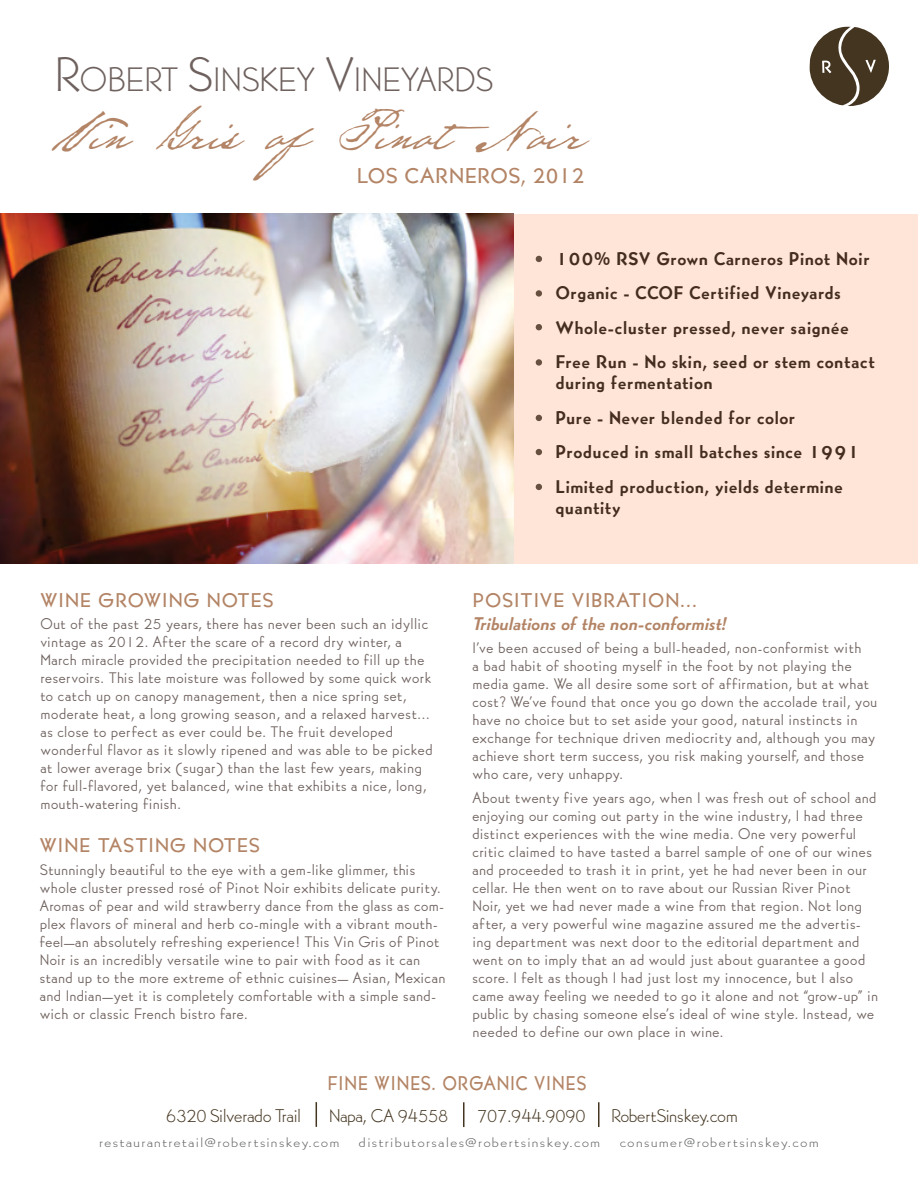
<style>
.page{position:relative;width:918px;height:1188px;background:#fff}
.page>*{position:absolute;margin:0;border:0;box-sizing:border-box;transform-origin:0 0}
.t1{font:45px "Houston Pen";color:#b38465}
.t2{font:300 33.15px "Bernhard Gothic SGOT Std";color:#6e615e}
.t3{font:500 21px "Bernhard Gothic SGOT Std";letter-spacing:.05em;color:#b38465}
.t4{font:500 19.5px "Bernhard Gothic SGOT Std";letter-spacing:.07em;color:#b38465}
.t5{font:500 19.5px "Bernhard Gothic SGOT Std";letter-spacing:.07em;color:#b38465;scale:.9 1}
.t6{font:800 18px/34.5px "Bernhard Gothic SGOT Std";letter-spacing:.04em;color:#442d1f}
.t7{font:300 18px "Bernhard Gothic SGOT Std";color:#443520}
.t8{font:italic 800 18px "Bernhard Gothic SGOT Std";letter-spacing:-.005em;color:#b38465}
.t9{font:15px/18px "Bernhard Gothic SGOT Std";letter-spacing:.03em;color:#6e615e}
.t10{font:300 13.2px "Bernhard Gothic SGOT Std";letter-spacing:.1em;color:#636466;scale:1.12 1}
.s1{font-size:47.4px}
</style>
<div class="page">
<div style="left:514px;top:214px;width:404px;height:349px;background:#fee5d8"></div>
<img style="left:0;top:214px;width:514px;height:349px">
<svg style="left:536px;top:324px;width:6px;height:6px"></svg>
<div style="left:536px;top:290px;width:6px;height:7px;background:#685041;border-radius:50%"></div>
<svg style="left:536px;top:256px;width:6px;height:6px"></svg>
<svg style="left:536px;top:415px;width:6px;height:6px"></svg>
<svg style="left:536px;top:449px;width:6px;height:6px"></svg>
<div style="left:536px;top:359px;width:6px;height:7px;background:#685041;border-radius:50%"></div>
<svg style="left:536px;top:484px;width:6px;height:6px"></svg>
<svg style="left:809px;top:27px;width:80px;height:79px"></svg>
<svg style="left:316px;top:1102px;width:1px;height:25px"></svg>
<hr style="left:463px;top:1102px;width:2px;height:25px;background:#443520">
<hr style="left:598px;top:1102px;width:2px;height:25px;background:#443520">
<h2 class="t2" style="left:54px;top:59px;width:439px"><span class="s1">R</span>OBERT <span class="s1">S</span>INSKEY <span class="s1">V</span>INEYARDS</h2>
<h1 class="t1" style="left:54px;top:105px;width:530px">Vin Gris ofPinotNoir</h1>
<h3 class="t3" style="left:357px;top:161px;width:229px">LOS CARNEROS, 2012</h3>
<h3 class="t4" style="left:40px;top:586px;width:30px">WINE</h3>
<h3 class="t4" style="left:99px;top:586px;width:16px">GRO</h3>
<h3 class="t4" style="left:144px;top:586px;width:31px">WING</h3>
<h3 class="t4" style="left:207px;top:586px;width:14px">NOTES</h3>
<p class="t6" style="left:556px;top:241px;width:321px">100% RSV Grown Carneros Pinot Noir Organic - CCOF Certified Vineyards Whole-cluster pressed, never saignée Free Run - No skin, seed or stem contact</p>
<p class="t6" style="left:556px;top:366px;width:305px">during fermentation<br>Pure - Never blended for color<br>Produced in small batches since 1991<br>Limited production, yields determine</p>
<p class="t6" style="left:556px;top:490px;width:66px">quantity</p>
<h3 class="t4" style="left:473px;top:586px;width:225px">POSITIVE VIBRATION...</h3>
<p class="t9" style="left:40px;top:615px;width:389px">Out of the past 25 years, there has never been such an idyllic</p>
<p class="t8" style="left:473px;top:612px;width:255px">Tribulations of the non-conformist!</p>
<p class="t9" style="left:40px;top:633px;width:394px">vintage as 2012. After the scare of a record dry winter, a March miracle provided the precipitation needed to fill up the reservoirs. This late moisture was followed by some quick work to catch up on canopy management, then a nice spring set, moderate heat, a long growing season, and a relaxed harvest... as close to perfect as ever could be. The fruit developed wonderful flavor as it slowly ripened and was able to be picked at lower average brix (sugar) than the last few years, making for full-flavored, yet balanced, wine that exhibits a nice, long, mouth-watering finish.</p>
<p class="t9" style="left:472px;top:638px;width:406px">I’ve been accused of being a bull-headed, non-conformist with<br>a bad habit of shooting myself in the foot by not playing the media game. We all desire some sort of affirmation, but at what cost? We’ve found that once you go down the accolade trail, you have no choice but to set aside your good, natural instincts in exchange for technique driven mediocrity and, although you may achieve short term success, you risk making yourself, and those who care, very unhappy.</p>
<p class="t9" style="left:472px;top:789px;width:407px">About twenty five years ago, when I was fresh out of school and enjoying our coming out party in the wine industry, I had three distinct experiences with the wine media. One very powerful critic claimed to have tasted a barrel sample of one of our wines and proceeded to trash it in print, yet he had never been in our cellar. He then went on to rave about our Russian River Pinot Noir, yet we had never made a wine from that region. Not long after, a very powerful wine magazine assured me the advertis&shy;ing department was next door to the editorial department and went on to imply that an ad would just about guarantee a good score. I felt as though I had just lost my innocence, but I also came away feeling we needed to go it alone and not “grow-up” in public by chasing someone else’s ideal of wine style. Instead, we needed to define our own place in wine.</p>
<h3 class="t4" style="left:40px;top:832px;width:30px">WINE</h3>
<h3 class="t4" style="left:98px;top:832px;width:164px">TASTING NOTES</h3>
<p class="t9" style="left:40px;top:861px;width:407px">Stunningly beautiful to the eye with a gem-like glimmer, this whole cluster pressed rosé of Pinot Noir exhibits delicate purity.<br>Aromas of pear and wild strawberry dance from the glass as com&shy;plex flavors of mineral and herb co-mingle with a vibrant mouth&shy;feel—an absolutely refreshing experience! This Vin Gris of Pinot Noir is an incredibly versatile wine to pair with food as it can stand up to the more extreme of ethnic cuisines— Asian, Mexican and Indian—yet it is completely comfortable with a simple sand&shy;wich or classic French bistro fare.</p>
<h3 class="t5" style="left:328px;top:1070px;width:289px">FINE WINES. ORGANIC VINES</h3>
<p class="t7" style="left:166px;top:1104px;width:136px">6320 Silverado Trail</p>
<p class="t7" style="left:329px;top:1104px;width:121px">Napa, CA 94558</p>
<p class="t7" style="left:477px;top:1104px;width:110px">707.944.9090</p>
<p class="t7" style="left:611px;top:1104px;width:129px">RobertSinskey.com</p>
<p class="t10" style="left:99px;top:1135px;width:216px">restaurantretail@robertsinskey.com</p>
<p class="t10" style="left:359px;top:1135px;width:217px">distributorsales@robertsinskey.com</p>
<p class="t10" style="left:620px;top:1135px;width:179px">consumer@robertsinskey.com</p>
</div>
